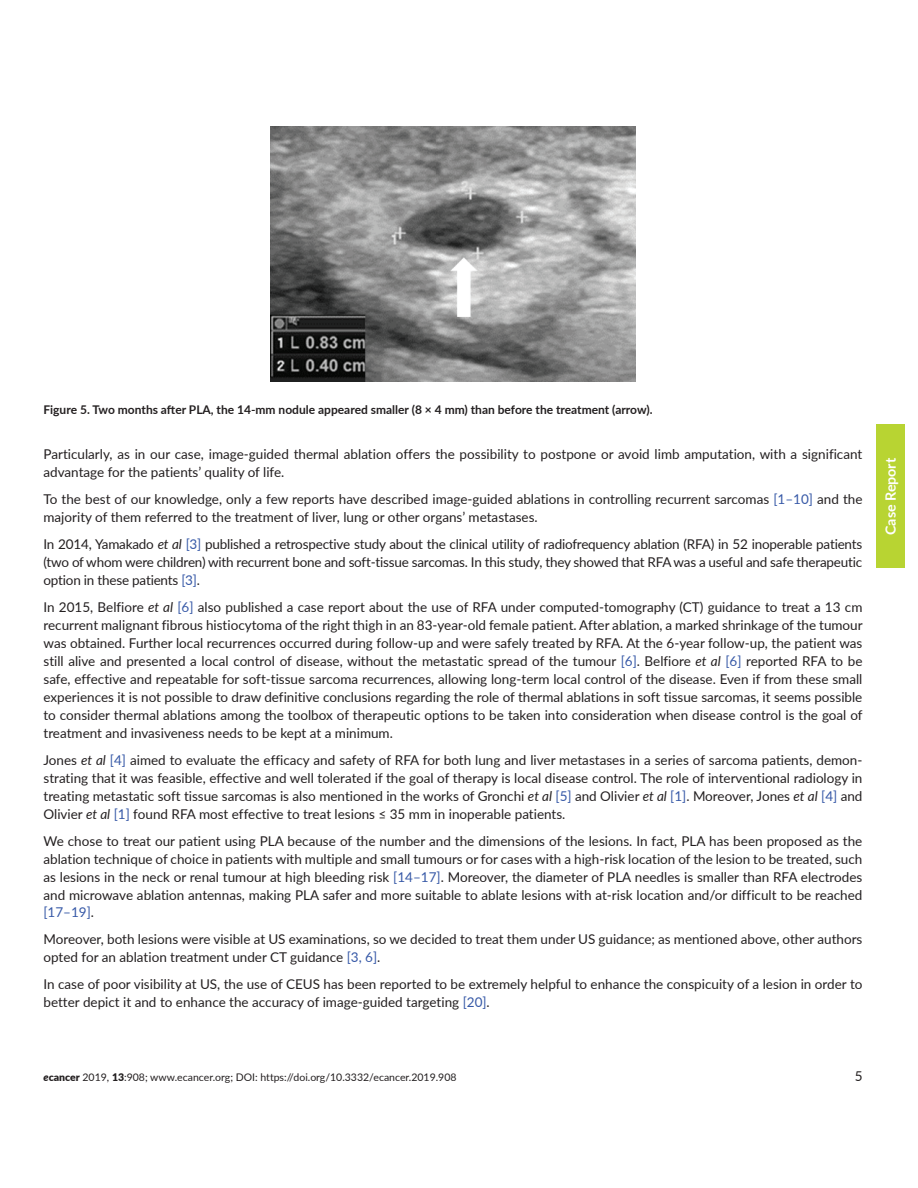
<style>
.page{position:relative;width:918px;height:1188px;background:#fff}
.page>*{position:absolute;margin:0;border:0;box-sizing:border-box;transform-origin:0 0}
.t1{font:700 14.25px "Lato";color:#fff}
.t2{font:13.5px/18px "Lato";color:#231f20}
.t3{font:700 12px "Lato";color:#231f20}
.t4{font:10.5px "Lato";color:#231f20}
.s1{color:#3759a7}
.s2{font-style:italic}
.s3{font-weight:900;font-style:italic}
.s4{font-weight:900}
</style>
<div class="page">
<div style="left:876px;top:425px;width:29px;height:143px;background:#b8d432"></div>
<img style="left:270px;top:126px;width:366px;height:255px">
<p class="t3" style="left:44px;top:400px;width:611px">Figure 5. Two months after PLA, the 14-mm nodule appeared smaller (8 × 4 mm) than before the treatment (arrow).</p>
<p class="t2" style="left:44px;top:444px;width:820px">Particularly, as in our case, image-guided thermal ablation offers the possibility to postpone or avoid limb amputation, with a significant advantage for the patients’ quality of life.</p>
<p class="t2" style="left:44px;top:489px;width:821px">To the best of our knowledge, only a few reports have described image-guided ablations in controlling recurrent sarcomas <span class="s1">[1–10]</span> and the majority of them referred to the treatment of liver, lung or other organs’ metastases.</p>
<p class="t2" style="left:44px;top:534px;width:820px;text-align:justify">In 2014, Yamakado <span class="s2">et al</span> <span class="s1">[3]</span> published a retrospective study about the clinical utility of radiofrequency ablation (RFA) in 52 inoperable patients (two of whom were children) with recurrent bone and soft-tissue sarcomas. In this study, they showed that RFA was a useful and safe therapeutic option in these patients <span class="s1">[3]</span>.</p>
<p class="t2" style="left:44px;top:597px;width:821px;text-align:justify">In 2015, Belfiore <span class="s2">et al</span> <span class="s1">[6]</span> also published a case report about the use of RFA under computed-tomography (CT) guidance to treat a 13 cm recurrent malignant fibrous histiocytoma of the right thigh in an 83-year-old female patient. After ablation, a marked shrinkage of the tumour was obtained. Further local recurrences occurred during follow-up and were safely treated by RFA. At the 6-year follow-up, the patient was still alive and presented a local control of disease, without the metastatic spread of the tumour <span class="s1">[6]</span>. Belfiore <span class="s2">et al</span> <span class="s1">[6]</span> reported RFA to be safe, effective and repeatable for soft-tissue sarcoma recurrences, allowing long-term local control of the disease. Even if from these small experiences it is not possible to draw definitive conclusions regarding the role of thermal ablations in soft tissue sarcomas, it seems possible to consider thermal ablations among the toolbox of therapeutic options to be taken into consideration when disease control is the goal of treatment and invasiveness needs to be kept at a minimum.</p>
<p class="t2" style="left:43px;top:750px;width:820px;text-align:justify">Jones <span class="s2">et al</span> <span class="s1">[4]</span> aimed to evaluate the efficacy and safety of RFA for both lung and liver metastases in a series of sarcoma patients, demon&shy;strating that it was feasible, effective and well tolerated if the goal of therapy is local disease control. The role of interventional radiology in treating metastatic soft tissue sarcomas is also mentioned in the works of Gronchi <span class="s2">et al</span> <span class="s1">[5]</span> and Olivier <span class="s2">et al</span> <span class="s1">[1]</span>. Moreover, Jones <span class="s2">et al</span> <span class="s1">[4]</span> and Olivier <span class="s2">et al</span> <span class="s1">[1]</span> found RFA most effective to treat lesions ≤ 35 mm in inoperable patients.</p>
<p class="t2" style="left:43px;top:831px;width:820px;text-align:justify">We chose to treat our patient using PLA because of the number and the dimensions of the lesions. In fact, PLA has been proposed as the ablation technique of choice in patients with multiple and small tumours or for cases with a high-risk location of the lesion to be treated, such as lesions in the neck or renal tumour at high bleeding risk <span class="s1">[14–17]</span>. Moreover, the diameter of PLA needles is smaller than RFA electrodes and microwave ablation antennas, making PLA safer and more suitable to ablate lesions with at-risk location and/or difficult to be reached <span class="s1">[17–19]</span>.</p>
<p class="t2" style="left:43px;top:930px;width:820px">Moreover, both lesions were visible at US examinations, so we decided to treat them under US guidance; as mentioned above, other authors opted for an ablation treatment under CT guidance <span class="s1">[3, 6]</span>.</p>
<p class="t2" style="left:43px;top:975px;width:820px">In case of poor visibility at US, the use of CEUS has been reported to be extremely helpful to enhance the conspicuity of a lesion in order to better depict it and to enhance the accuracy of image-guided targeting <span class="s1">[20]</span>.</p>
<p class="t1" style="left:880px;top:535px;width:79px;rotate:-90deg">Case Report</p>
<p class="t4" style="left:44px;top:1070px;width:415px"><span class="s3">e</span><span class="s4">cancer</span> 2019, <span class="s4">13</span>:908; www.ecancer.org; DOI: https://doi.org/10.3332/ecancer.2019.908</p>
<p class="t2" style="left:855px;top:1067px;width:9px">5</p>
</div>
